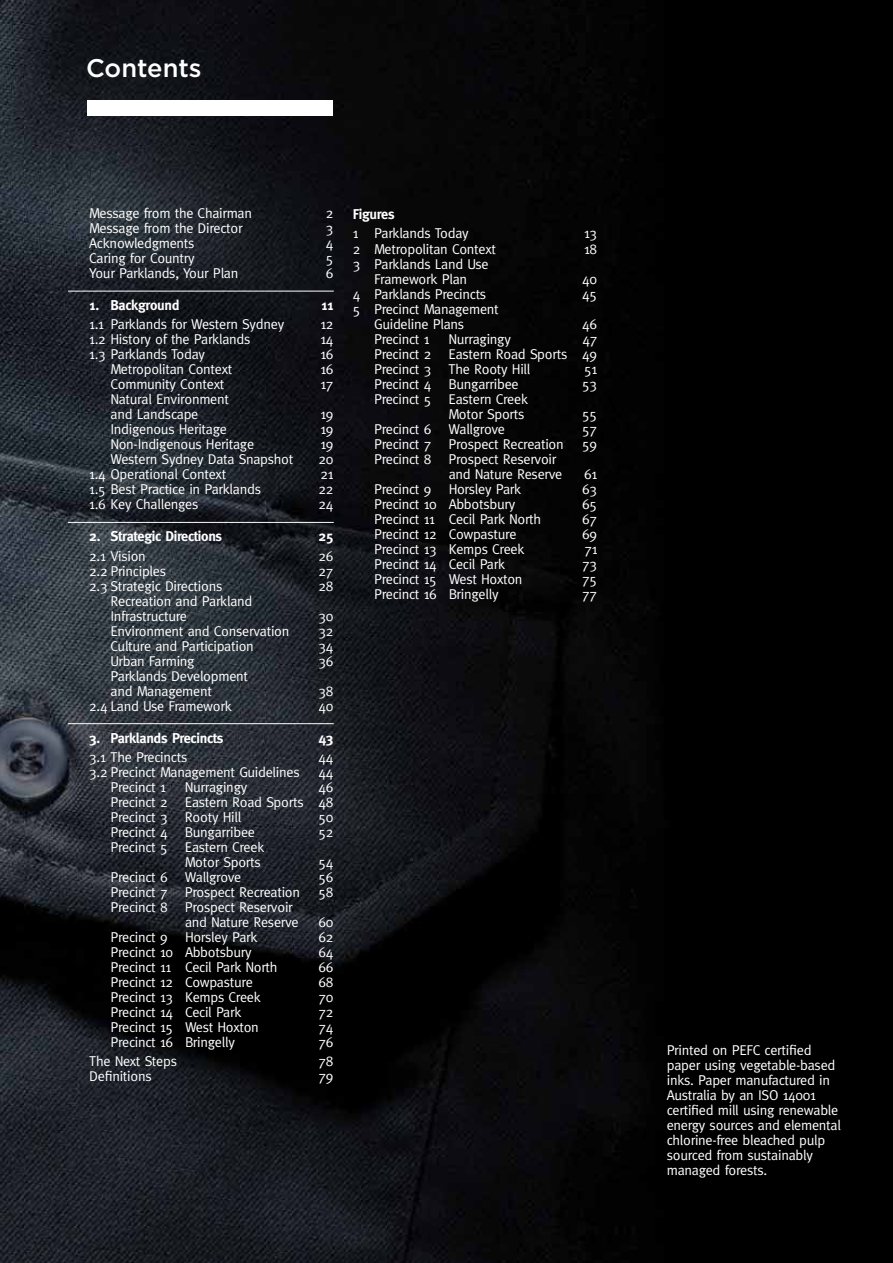
<style>
.page{position:relative;width:893px;height:1263px;background:#fff}
.page>*{position:absolute;margin:0;border:0;box-sizing:border-box;transform-origin:0 0}
.t1{font:500 25.5px "Gotham HTF";color:#fff}
.t2{font:14.25px/15px "Meta";letter-spacing:-.02em;color:#fff}
.t3{font:700 14.25px "Meta";letter-spacing:-.02em;color:#fff}
</style>
<div class="page">
<img style="left:0;top:0;width:893px;height:1263px">
<hr style="left:68px;top:291px;width:266px;height:1px;background:#fff">
<hr style="left:68px;top:522px;width:266px;height:1px;background:#fff">
<hr style="left:68px;top:723px;width:266px;height:1px;background:#fff">
<div style="left:87px;top:101px;width:245px;height:15px;background:#fff"></div>
<h1 class="t1" style="left:86px;top:54px;width:117px">Contents</h1>
<p class="t2" style="left:89px;top:205px;width:164px">Message from the Chairman</p>
<p class="t2" style="left:326px;top:205px;width:9px">2</p>
<p class="t2" style="left:89px;top:220px;width:155px">Message from the Director</p>
<p class="t2" style="left:326px;top:220px;width:9px">3</p>
<p class="t2" style="left:89px;top:235px;width:107px">Acknowledgments</p>
<p class="t2" style="left:326px;top:235px;width:9px">4</p>
<p class="t2" style="left:89px;top:250px;width:107px">Caring for Country</p>
<p class="t2" style="left:326px;top:250px;width:9px">5</p>
<p class="t2" style="left:89px;top:265px;width:151px">Your Parklands, Your Plan</p>
<p class="t2" style="left:326px;top:265px;width:9px">6</p>
<p class="t3" style="left:89px;top:297px;width:92px">1. Background</p>
<p class="t3" style="left:321px;top:297px;width:14px">11</p>
<p class="t2" style="left:89px;top:317px;width:196px">1.1 Parklands for Western Sydney</p>
<p class="t2" style="left:320px;top:317px;width:15px">12</p>
<p class="t2" style="left:89px;top:332px;width:163px">1.2 History of the Parklands</p>
<p class="t2" style="left:320px;top:332px;width:15px">14</p>
<p class="t2" style="left:89px;top:347px;width:117px">1.3 Parklands Today</p>
<p class="t2" style="left:320px;top:347px;width:15px">16</p>
<p class="t2" style="left:111px;top:362px;width:123px">Metropolitan Context</p>
<p class="t2" style="left:320px;top:362px;width:15px">16</p>
<p class="t2" style="left:111px;top:377px;width:115px">Community Context</p>
<p class="t2" style="left:320px;top:377px;width:15px">17</p>
<p class="t2" style="left:111px;top:392px;width:120px">Natural Environment and Landscape</p>
<p class="t2" style="left:320px;top:407px;width:15px">19</p>
<p class="t2" style="left:111px;top:422px;width:118px">Indigenous Heritage</p>
<p class="t2" style="left:320px;top:422px;width:15px">19</p>
<p class="t2" style="left:111px;top:437px;width:145px">Non-Indigenous Heritage</p>
<p class="t2" style="left:320px;top:437px;width:15px">19</p>
<p class="t2" style="left:111px;top:452px;width:184px">Western Sydney Data Snapshot</p>
<p class="t2" style="left:319px;top:452px;width:16px">20</p>
<p class="t2" style="left:89px;top:467px;width:138px">1.4 Operational Context</p>
<p class="t2" style="left:320px;top:467px;width:15px">21</p>
<p class="t2" style="left:89px;top:482px;width:173px">1.5 Best Practice in Parklands</p>
<p class="t2" style="left:319px;top:482px;width:16px">22</p>
<p class="t2" style="left:89px;top:497px;width:111px">1.6 Key Challenges</p>
<p class="t2" style="left:319px;top:497px;width:16px">24</p>
<p class="t3" style="left:89px;top:528px;width:134px">2. Strategic Directions</p>
<p class="t3" style="left:319px;top:528px;width:16px">25</p>
<p class="t2" style="left:89px;top:548px;width:58px">2.1 Vision</p>
<p class="t2" style="left:319px;top:548px;width:16px">26</p>
<p class="t2" style="left:89px;top:563px;width:78px">2.2 Principles</p>
<p class="t2" style="left:319px;top:563px;width:16px">27</p>
<p class="t2" style="left:89px;top:578px;width:135px">2.3 Strategic Directions</p>
<p class="t2" style="left:319px;top:578px;width:16px">28</p>
<p class="t2" style="left:111px;top:593px;width:143px">Recreation and Parkland<br>Infrastructure</p>
<p class="t2" style="left:319px;top:608px;width:16px">30</p>
<p class="t2" style="left:111px;top:623px;width:180px">Environment and Conservation</p>
<p class="t2" style="left:319px;top:623px;width:16px">32</p>
<p class="t2" style="left:111px;top:638px;width:145px">Culture and Participation</p>
<p class="t2" style="left:319px;top:638px;width:16px">34</p>
<p class="t2" style="left:111px;top:653px;width:86px">Urban Farming</p>
<p class="t2" style="left:319px;top:653px;width:16px">36</p>
<p class="t2" style="left:111px;top:668px;width:139px">Parklands Development and Management</p>
<p class="t2" style="left:319px;top:683px;width:16px">38</p>
<p class="t2" style="left:89px;top:698px;width:144px">2.4 Land Use Framework</p>
<p class="t2" style="left:319px;top:698px;width:16px">40</p>
<p class="t3" style="left:89px;top:729px;width:136px">3. Parklands Precincts</p>
<p class="t3" style="left:319px;top:729px;width:16px">43</p>
<p class="t2" style="left:89px;top:749px;width:100px">3.1 The Precincts</p>
<p class="t2" style="left:319px;top:749px;width:16px">44</p>
<p class="t2" style="left:89px;top:764px;width:212px">3.2 Precinct Management Guidelines</p>
<p class="t2" style="left:319px;top:764px;width:16px">44</p>
<p class="t2" style="left:111px;top:779px;width:57px">Precinct 1</p>
<p class="t2" style="left:185px;top:779px;width:64px">Nurragingy</p>
<p class="t2" style="left:111px;top:779px;width:224px;text-align:justify;text-indent:208px">46<br>Precinct 2 Eastern Road Sports 48<br>Precinct 3 Rooty Hill</p>
<p class="t2" style="left:319px;top:809px;width:16px">50</p>
<p class="t2" style="left:111px;top:824px;width:146px">Precinct 4 Bungarribee</p>
<p class="t2" style="left:319px;top:824px;width:16px">52</p>
<p class="t2" style="left:111px;top:839px;width:155px;text-align:right">Precinct 5 Eastern Creek<br>Motor Sports</p>
<p class="t2" style="left:319px;top:854px;width:16px">54</p>
<p class="t2" style="left:111px;top:869px;width:132px">Precinct 6 Wallgrove</p>
<p class="t2" style="left:319px;top:869px;width:16px">56</p>
<p class="t2" style="left:111px;top:884px;width:191px">Precinct 7 Prospect Recreation</p>
<p class="t2" style="left:319px;top:884px;width:16px">58</p>
<p class="t2" style="left:185px;top:899px;width:115px;text-indent:-74px">Precinct 8 Prospect Reservoir and Nature Reserve</p>
<p class="t2" style="left:319px;top:914px;width:16px">60</p>
<p class="t2" style="left:111px;top:929px;width:149px">Precinct 9 Horsley Park</p>
<p class="t2" style="left:319px;top:929px;width:16px">62</p>
<p class="t2" style="left:111px;top:944px;width:143px">Precinct 10 Abbotsbury</p>
<p class="t2" style="left:319px;top:944px;width:16px">64</p>
<p class="t2" style="left:111px;top:959px;width:168px">Precinct 11 Cecil Park North</p>
<p class="t2" style="left:319px;top:959px;width:16px">66</p>
<p class="t2" style="left:111px;top:974px;width:144px">Precinct 12 Cowpasture</p>
<p class="t2" style="left:319px;top:974px;width:16px">68</p>
<p class="t2" style="left:111px;top:989px;width:152px">Precinct 13 Kemps Creek</p>
<p class="t2" style="left:319px;top:989px;width:16px">70</p>
<p class="t2" style="left:111px;top:1004px;width:132px">Precinct 14 Cecil Park</p>
<p class="t2" style="left:319px;top:1004px;width:16px">72</p>
<p class="t2" style="left:111px;top:1019px;width:150px">Precinct 15 West Hoxton</p>
<p class="t2" style="left:319px;top:1019px;width:16px">74</p>
<p class="t2" style="left:111px;top:1034px;width:126px">Precinct 16 Bringelly</p>
<p class="t2" style="left:319px;top:1034px;width:16px">76</p>
<p class="t2" style="left:89px;top:1054px;width:89px">The Next Steps</p>
<p class="t2" style="left:319px;top:1054px;width:16px">78</p>
<p class="t2" style="left:89px;top:1069px;width:64px">Definitions</p>
<p class="t2" style="left:319px;top:1069px;width:16px">79</p>
<p class="t3" style="left:353px;top:206px;width:43px">Figures</p>
<p class="t2" style="left:353px;top:226px;width:117px">1 Parklands Today</p>
<p class="t2" style="left:584px;top:226px;width:15px">13</p>
<p class="t2" style="left:353px;top:241px;width:145px">2 Metropolitan Context</p>
<p class="t2" style="left:584px;top:241px;width:15px">18</p>
<p class="t2" style="left:353px;top:256px;width:137px;text-align:center">3 Parklands Land Use<br>Framework Plan</p>
<p class="t2" style="left:582px;top:271px;width:16px">40</p>
<p class="t2" style="left:353px;top:286px;width:135px">4 Parklands Precincts</p>
<p class="t2" style="left:582px;top:286px;width:16px">45</p>
<p class="t2" style="left:374px;top:301px;width:126px;text-indent:-21px">5 Precinct Management<br>Guideline Plans</p>
<p class="t2" style="left:582px;top:316px;width:16px">46</p>
<p class="t2" style="left:374px;top:331px;width:57px">Precinct 1</p>
<p class="t2" style="left:449px;top:331px;width:64px">Nurragingy</p>
<p class="t2" style="left:374px;top:331px;width:225px;text-align:justify;text-indent:208px">47<br>Precinct 2 Eastern Road Sports 49<br>Precinct 3 The Rooty Hill</p>
<p class="t2" style="left:584px;top:361px;width:15px">51</p>
<p class="t2" style="left:374px;top:376px;width:146px">Precinct 4 Bungarribee</p>
<p class="t2" style="left:582px;top:376px;width:16px">53</p>
<p class="t2" style="left:374px;top:391px;width:155px;text-align:right">Precinct 5 Eastern Creek<br>Motor Sports</p>
<p class="t2" style="left:582px;top:406px;width:16px">55</p>
<p class="t2" style="left:374px;top:421px;width:132px">Precinct 6 Wallgrove</p>
<p class="t2" style="left:582px;top:421px;width:16px">57</p>
<p class="t2" style="left:374px;top:436px;width:191px">Precinct 7 Prospect Recreation</p>
<p class="t2" style="left:582px;top:436px;width:16px">59</p>
<p class="t2" style="left:449px;top:451px;width:115px;text-indent:-74px">Precinct 8 Prospect Reservoir and Nature Reserve</p>
<p class="t2" style="left:584px;top:466px;width:15px">61</p>
<p class="t2" style="left:374px;top:481px;width:149px">Precinct 9 Horsley Park</p>
<p class="t2" style="left:582px;top:481px;width:16px">63</p>
<p class="t2" style="left:374px;top:496px;width:143px">Precinct 10 Abbotsbury</p>
<p class="t2" style="left:582px;top:496px;width:16px">65</p>
<p class="t2" style="left:374px;top:511px;width:168px">Precinct 11 Cecil Park North</p>
<p class="t2" style="left:582px;top:511px;width:16px">67</p>
<p class="t2" style="left:374px;top:526px;width:144px">Precinct 12 Cowpasture</p>
<p class="t2" style="left:582px;top:526px;width:16px">69</p>
<p class="t2" style="left:374px;top:541px;width:152px">Precinct 13 Kemps Creek</p>
<p class="t2" style="left:584px;top:541px;width:15px">71</p>
<p class="t2" style="left:374px;top:556px;width:132px">Precinct 14 Cecil Park</p>
<p class="t2" style="left:582px;top:556px;width:16px">73</p>
<p class="t2" style="left:374px;top:571px;width:150px">Precinct 15 West Hoxton</p>
<p class="t2" style="left:582px;top:571px;width:16px">75</p>
<p class="t2" style="left:374px;top:586px;width:126px">Precinct 16 Bringelly</p>
<p class="t2" style="left:582px;top:586px;width:16px">77</p>
<p class="t2" style="left:667px;top:1042px;width:176px">Printed on PEFC certified paper using vegetable-based inks. Paper manufactured in<br>Australia by an ISO 14001 certified mill using renewable energy sources and elemental chlorine-free bleached pulp sourced from sustainably managed forests.</p>
</div>
